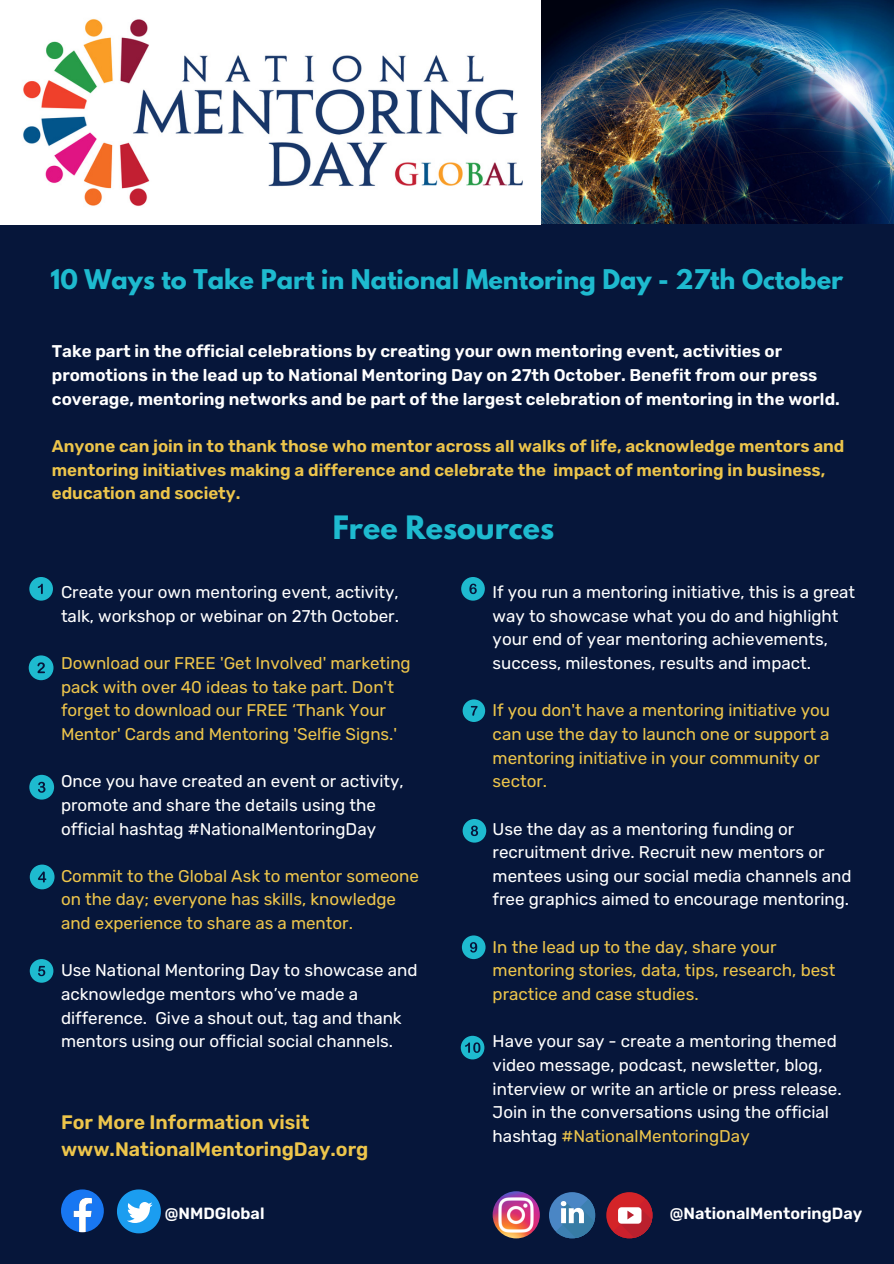
<style>
.page{position:relative;width:894px;height:1264px;background:#fff}
.page>*{position:absolute;margin:0;border:0;box-sizing:border-box;transform-origin:0 0}
.t1{font:700 28.5px "League Spartan";color:#1ebacf}
.t2{font:700 24px "League Spartan";color:#1ebacf}
.t3{font:600 19.5px/27px "Rubik";color:#edc54b}
.t4{font:16.95px/23.7px "Rubik";color:#fff}
.t5{font:16.95px/23.7px "Rubik";color:#edc54b}
.t6{font:600 16.95px/23.7px "Rubik";color:#fff}
.t7{font:600 16.95px/23.7px "Rubik";color:#edc54b}
.t8{font:600 16.2px "Rubik";color:#fff}
.s1{color:#edc54b}
</style>
<div class="page">
<div style="left:0;top:0;width:893px;height:1263px;background:#06163a"></div>
<img style="left:0;top:0;width:893px;height:224px">
<div style="left:29px;top:774px;width:25px;height:25px;background:#1ebacf;border-radius:50%"></div>
<svg style="left:38px;top:781px;width:7px;height:11px"></svg>
<div style="left:29px;top:577px;width:24px;height:23px;background:#1ebacf;border-radius:50%"></div>
<svg style="left:38px;top:583px;width:5px;height:11px"></svg>
<div style="left:30px;top:864px;width:25px;height:25px;background:#1ebacf;border-radius:50%"></div>
<svg style="left:38px;top:871px;width:8px;height:11px"></svg>
<div style="left:29px;top:655px;width:24px;height:25px;background:#1ebacf;border-radius:50%"></div>
<svg style="left:37px;top:662px;width:8px;height:11px"></svg>
<div style="left:30px;top:959px;width:23px;height:23px;background:#1ebacf;border-radius:50%"></div>
<svg style="left:38px;top:965px;width:7px;height:11px"></svg>
<div style="left:461px;top:577px;width:23px;height:23px;background:#1ebacf;border-radius:50%"></div>
<svg style="left:469px;top:583px;width:7px;height:11px"></svg>
<div style="left:462px;top:699px;width:23px;height:23px;background:#1ebacf;border-radius:50%"></div>
<svg style="left:470px;top:706px;width:7px;height:9px"></svg>
<div style="left:462px;top:819px;width:24px;height:23px;background:#1ebacf;border-radius:50%"></div>
<svg style="left:470px;top:825px;width:8px;height:11px"></svg>
<div style="left:462px;top:935px;width:23px;height:24px;background:#1ebacf;border-radius:50%"></div>
<svg style="left:470px;top:942px;width:7px;height:10px"></svg>
<svg style="left:460px;top:1035px;width:24px;height:24px"></svg>
<svg style="left:465px;top:1042px;width:15px;height:10px"></svg>
<svg style="left:61px;top:1189px;width:43px;height:43px"></svg>
<svg style="left:117px;top:1189px;width:44px;height:44px"></svg>
<div style="left:549px;top:1192px;width:46px;height:46px;background:#4a86c5;border-radius:50%"></div>
<svg style="left:555px;top:1198px;width:41px;height:41px"></svg>
<div style="left:606px;top:1192px;width:46px;height:46px;background:#d42428;border-radius:50%"></div>
<svg style="left:613px;top:1198px;width:40px;height:41px"></svg>
<img style="left:492px;top:1191px;width:47px;height:47px;border-radius:50%">
<h2 class="t2" style="left:50px;top:268px;width:793px">10 Ways to Take Part in National Mentoring Day - 27th October</h2>
<p class="t6" style="left:52px;top:340px;width:789px">Take part in the official celebrations by creating your own mentoring event, activities or promotions in the lead up to National Mentoring Day on 27th October. Benefit from our press coverage, mentoring networks and be part of the largest celebration of mentoring in the world.</p>
<p class="t7" style="left:52px;top:434px;width:793px">Anyone can join in to thank those who mentor across all walks of life, acknowledge mentors and mentoring initiatives making a difference and celebrate the impact of mentoring in business, education and society.</p>
<h1 class="t1" style="left:332px;top:514px;width:223px">Free Resources</h1>
<p class="t4" style="left:61px;top:580px;width:339px">Create your own mentoring event, activity, talk, workshop or webinar on 27th October.</p>
<p class="t5" style="left:61px;top:651px;width:351px">Download our FREE 'Get Involved' marketing pack with over 40 ideas to take part. Don't forget to download our FREE ‘Thank Your Mentor' Cards and Mentoring 'Selfie Signs.'</p>
<p class="t4" style="left:61px;top:769px;width:344px">Once you have created an event or activity, promote and share the details using the official hashtag #NationalMentoringDay</p>
<p class="t5" style="left:61px;top:864px;width:359px">Commit to the Global Ask to mentor someone on the day; everyone has skills, knowledge and experience to share as a mentor.</p>
<p class="t4" style="left:61px;top:958px;width:358px">Use National Mentoring Day to showcase and acknowledge mentors who’ve made a difference. Give a shout out, tag and thank mentors using our official social channels.</p>
<p class="t3" style="left:61px;top:1108px;width:309px">For More Information visit www.NationalMentoringDay.org</p>
<p class="t4" style="left:492px;top:580px;width:364px">If you run a mentoring initiative, this is a great way to showcase what you do and highlight your end of year mentoring achievements, success, milestones, results and impact.</p>
<p class="t5" style="left:492px;top:698px;width:339px">If you don't have a mentoring initiative you can use the day to launch one or support a mentoring initiative in your community or sector.</p>
<p class="t4" style="left:492px;top:816px;width:360px">Use the day as a mentoring funding or recruitment drive. Recruit new mentors or mentees using our social media channels and free graphics aimed to encourage mentoring.</p>
<p class="t5" style="left:492px;top:935px;width:344px">In the lead up to the day, share your mentoring stories, data, tips, research, best practice and case studies.</p>
<p class="t4" style="left:492px;top:1029px;width:350px">Have your say - create a mentoring themed video message, podcast, newsletter, blog, interview or write an article or press release.<br>Join in the conversations using the official hashtag <span class="s1">#NationalMentoringDay</span></p>
<p class="t8" style="left:165px;top:1204px;width:101px">@NMDGlobal</p>
<p class="t8" style="left:669px;top:1204px;width:194px">@NationalMentoringDay</p>
</div>
